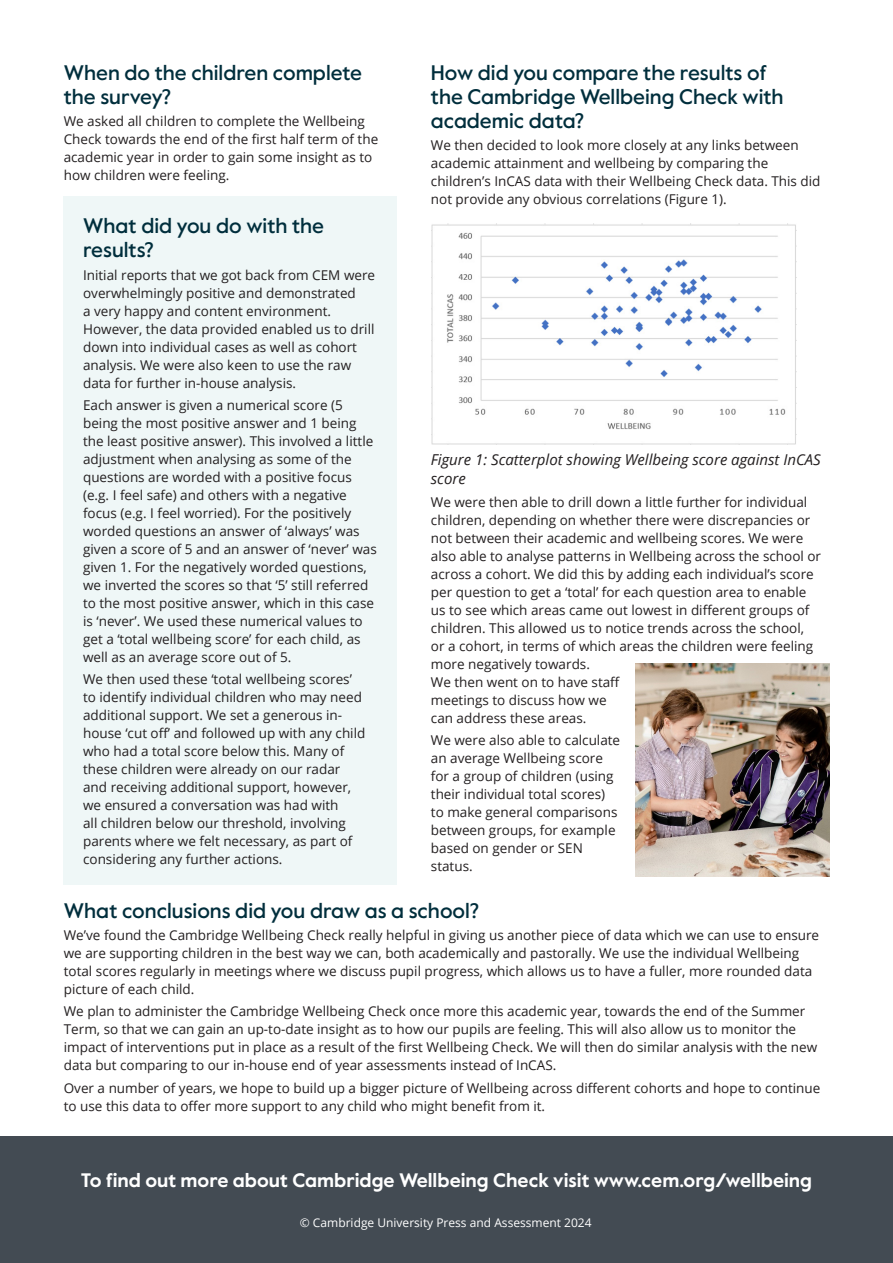
<style>
.page{position:relative;width:893px;height:1263px;background:#fff}
.page>*{position:absolute;margin:0;border:0;box-sizing:border-box;transform-origin:0 0}
.Subheads_Value_Sans_14pt{font:500 21px/24px "Value Sans Pro";color:#002e3c}
.Web_address_Value_Sans_Bold{font:700 19.5px "Value Sans Pro";color:#fff}
.Quote_Text_Open_Sans_10pt{font:italic 15px/19.5px "Open Sans";color:#231f20}
.Body_Text_Open_Sans_9pt{font:13.5px/18px "Open Sans";color:#231f20}
.icon_text{font:12px "Open Sans";color:#fff}
</style>
<div class="page">
<div style="left:63px;top:196px;width:334px;height:688px;background:#edf7f6"></div>
<div style="left:0;top:1136px;width:893px;height:127px;background:#434b53"></div>
<img style="left:431px;top:224px;width:366px;height:220px">
<img style="left:635px;top:663px;width:194px;height:213px">
<p class="Subheads_Value_Sans_14pt" style="left:64px;top:61px;width:300px">When do the children complete the survey?</p>
<p class="Body_Text_Open_Sans_9pt" style="left:64px;top:112px;width:316px">We asked all children to complete the Wellbeing Check towards the end of the first half term of the academic year in order to gain some insight as to how children were feeling.</p>
<p class="Subheads_Value_Sans_14pt" style="left:431px;top:61px;width:354px">How did you compare the results of the Cambridge Wellbeing Check with academic data?</p>
<p class="Body_Text_Open_Sans_9pt" style="left:431px;top:136px;width:391px">We then decided to look more closely at any links between academic attainment and wellbeing by comparing the children’s InCAS data with their Wellbeing Check data. This did not provide any obvious correlations (Figure 1).</p>
<p class="Subheads_Value_Sans_14pt" style="left:83px;top:215px;width:243px">What did you do with the results?</p>
<p class="Body_Text_Open_Sans_9pt" style="left:83px;top:265px;width:294px">Initial reports that we got back from CEM were overwhelmingly positive and demonstrated<br>a very happy and content environment.<br>However, the data provided enabled us to drill down into individual cases as well as cohort analysis. We were also keen to use the raw data for further in-house analysis.</p>
<p class="Body_Text_Open_Sans_9pt" style="left:83px;top:396px;width:295px">Each answer is given a numerical score (5 being the most positive answer and 1 being the least positive answer). This involved a little adjustment when analysing as some of the questions are worded with a positive focus (e.g. I feel safe) and others with a negative focus (e.g. I feel worried). For the positively worded questions an answer of ‘always’ was given a score of 5 and an answer of ‘never’ was given 1. For the negatively worded questions, we inverted the scores so that ‘5’ still referred to the most positive answer, which in this case is ‘never’. We used these numerical values to get a ‘total wellbeing score’ for each child, as well as an average score out of 5.</p>
<p class="Body_Text_Open_Sans_9pt" style="left:83px;top:670px;width:284px">We then used these ‘total wellbeing scores’ to identify individual children who may need additional support. We set a generous in&shy;house ‘cut off’ and followed up with any child who had a total score below this. Many of these children were already on our radar and receiving additional support, however, we ensured a conversation was had with<br>all children below our threshold, involving parents where we felt necessary, as part of considering any further actions.</p>
<p class="Subheads_Value_Sans_14pt" style="left:64px;top:899px;width:417px">What conclusions did you draw as a school?</p>
<p class="Body_Text_Open_Sans_9pt" style="left:64px;top:926px;width:757px">We’ve found the Cambridge Wellbeing Check really helpful in giving us another piece of data which we can use to ensure we are supporting children in the best way we can, both academically and pastorally. We use the individual Wellbeing total scores regularly in meetings where we discuss pupil progress, which allows us to have a fuller, more rounded data picture of each child.</p>
<p class="Body_Text_Open_Sans_9pt" style="left:64px;top:1002px;width:755px">We plan to administer the Cambridge Wellbeing Check once more this academic year, towards the end of the Summer Term, so that we can gain an up-to-date insight as to how our pupils are feeling. This will also allow us to monitor the impact of interventions put in place as a result of the first Wellbeing Check. We will then do similar analysis with the new data but comparing to our in-house end of year assessments instead of InCAS.</p>
<p class="Body_Text_Open_Sans_9pt" style="left:64px;top:1078px;width:758px">Over a number of years, we hope to build up a bigger picture of Wellbeing across different cohorts and hope to continue to use this data to offer more support to any child who might benefit from it.</p>
<p class="Quote_Text_Open_Sans_10pt" style="left:431px;top:449px;width:391px">Figure 1: Scatterplot showing Wellbeing score against InCAS score</p>
<p class="Body_Text_Open_Sans_9pt" style="left:431px;top:492px;width:392px">We were then able to drill down a little further for individual children, depending on whether there were discrepancies or not between their academic and wellbeing scores. We were also able to analyse patterns in Wellbeing across the school or across a cohort. We did this by adding each individual’s score per question to get a ‘total’ for each question area to enable us to see which areas came out lowest in different groups of children. This allowed us to notice trends across the school, or a cohort, in terms of which areas the children were feeling more negatively towards.<br>We then went on to have staff<br>meetings to discuss how we<br>can address these areas.</p>
<p class="Body_Text_Open_Sans_9pt" style="left:431px;top:731px;width:191px">We were also able to calculate an average Wellbeing score for a group of children (using their individual total scores) to make general comparisons between groups, for example based on gender or SEN status.</p>
<p class="Web_address_Value_Sans_Bold" style="left:81px;top:1168px;width:733px">To find out more about Cambridge Wellbeing Check visit www.cem.org/wellbeing</p>
<p class="icon_text" style="left:300px;top:1215px;width:293px">© Cambridge University Press and Assessment 2024</p>
</div>
